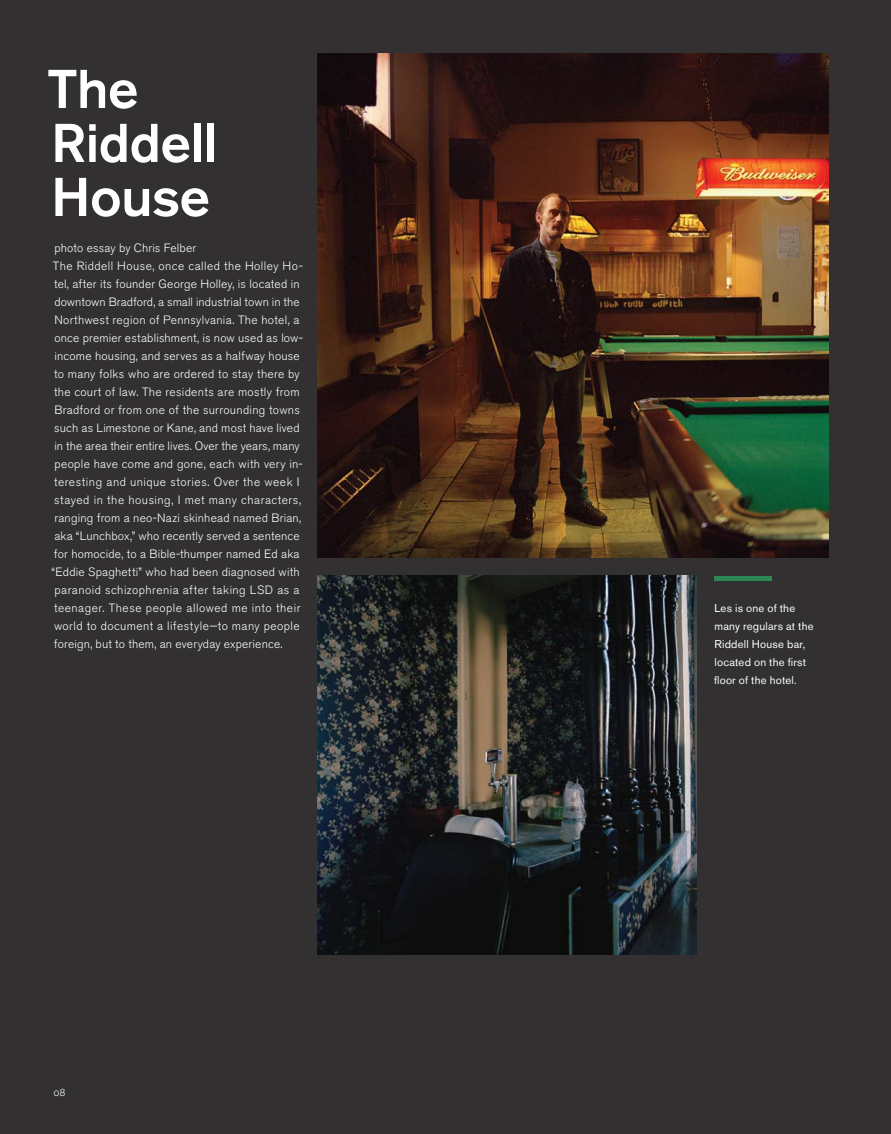
<style>
.page{position:relative;width:891px;height:1134px;background:#323031}
.page>*{position:absolute;margin:0;border:0;box-sizing:border-box;transform-origin:0 0}
.t1{font:500 54px/54px "Akzidenz Grotesk BQ";letter-spacing:-.01em;color:#fff}
.t2{font:12px/18px "Akzidenz Grotesk BQ Light Os F";letter-spacing:.02em;color:#fff}
.t3{font:11.25px/18px "Akzidenz Grotesk BQ";letter-spacing:.02em;color:#fff}
.t4{font:10.5px "Akzidenz Grotesk BQ Light Os F";color:#fff}
</style>
<div class="page">
<img style="left:318px;top:54px;width:510px;height:504px">
<img style="left:318px;top:576px;width:378px;height:378px">
<hr style="left:714px;top:576px;width:57px;height:4px;background:#2c8653">
<h1 class="t1" style="left:47px;top:66px;width:171px">The<br>Riddell<br>House</h1>
<p class="t2" style="left:52px;top:240px;width:253px">photo essay by Chris Felber<br>The Riddell House, once called the Holley Ho&shy;tel, after its founder George Holley, is located in downtown Bradford, a small industrial town in the Northwest region of Pennsylvania. The hotel, a once premier establishment, is now used as low&shy;income housing, and serves as a halfway house to many folks who are ordered to stay there by the court of law. The residents are mostly from Bradford or from one of the surrounding towns such as Limestone or Kane, and most have lived in the area their entire lives. Over the years, many people have come and gone, each with very in&shy;teresting and unique stories. Over the week I stayed in the housing, I met many characters, ranging from a neo-Nazi skinhead named Brian, aka “Lunchbox,” who recently served a sentence for homocide, to a Bible-thumper named Ed aka “Eddie Spaghetti” who had been diagnosed with paranoid schizophrenia after taking LSD as a teenager. These people allowed me into their world to document a lifestyle—to many people foreign, but to them, an everyday experience.</p>
<p class="t4" style="left:54px;top:1088px;width:13px">08</p>
<p class="t3" style="left:714px;top:600px;width:101px">Les is one of the many regulars at the<br>Riddell House bar, located on the first floor of the hotel.</p>
</div>
